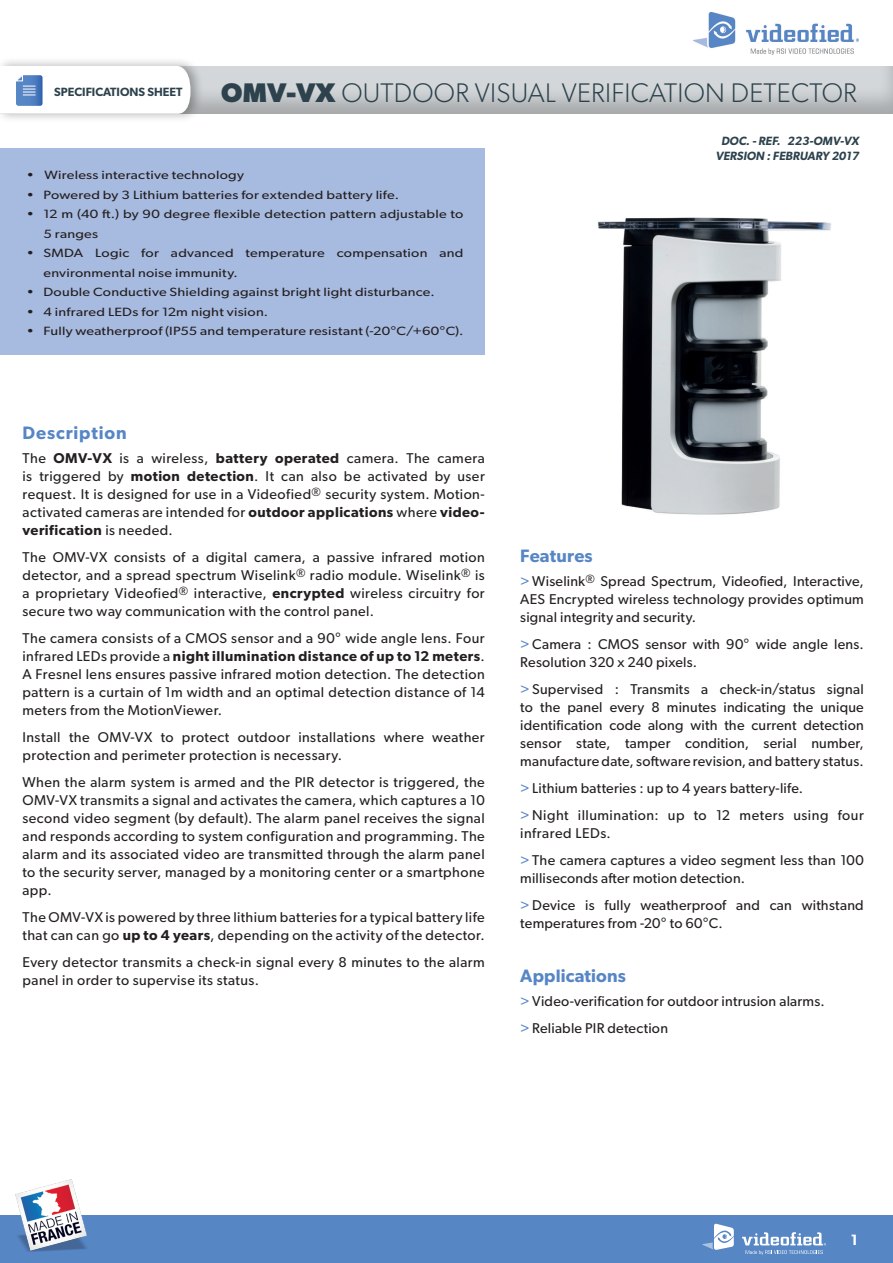
<style>
.page{position:relative;width:893px;height:1263px;background:#fff}
.page>*{position:absolute;margin:0;border:0;box-sizing:border-box;transform-origin:0 0}
.t1{font:300 27px "Gibson";letter-spacing:.01em;color:#2d424d}
.t2{font:600 18px "Gibson";letter-spacing:.01em;color:#5786c5}
.t3{font:600 18px "Gibson";letter-spacing:.05em;color:#5786c5}
.t4{font:600 15px "Gibson";color:#fff}
.t5{font:14.25px/18px "Gibson";letter-spacing:.025em;color:#231f20}
.t6{font:12px/19.5px "Gibson";letter-spacing:.015em;color:#231f20;scale:1.2 1}
.t7{font:italic 600 12px/14.4px "Gibson";color:#2d424d;text-align:center}
.t8{font:600 12px "Gibson";color:#2d424d}
.s1{font-weight:700}
.s2{font-weight:600}
.s3{color:#5786c5}
</style>
<div class="page">
<img style="left:597px;top:217px;width:234px;height:298px">
<div style="left:0;top:1215px;width:893px;height:48px;background:#5786c5"></div>
<img style="left:693px;top:13px;width:166px;height:41px">
<svg style="left:702px;top:1223px;width:32px;height:27px"></svg>
<svg style="left:742px;top:1232px;width:84px;height:23px"></svg>
<img style="left:15px;top:1179px;width:72px;height:73px">
<div style="left:0;top:64px;width:893px;height:51px;background:#231f20;opacity:.25"></div>
<div style="left:0;top:57px;width:204px;height:66px;background:#231f20;opacity:.35"></div>
<svg style="left:0;top:66px;width:190px;height:50px"></svg>
<div style="left:0;top:149px;width:485px;height:206px;background:#a7badf"></div>
<p class="t8" style="left:54px;top:85px;width:130px">SPECIFICATIONS SHEET</p>
<h1 class="t1" style="left:221px;top:77px;width:637px"><span class="s1">OMV-VX</span> OUTDOOR VISUAL VERIFICATION DETECTOR</h1>
<p class="t6" style="left:26px;top:165px;width:183px">• Wireless interactive technology</p>
<p class="t6" style="left:26px;top:185px;width:312px">• Powered by 3 Lithium batteries for extended battery life.</p>
<p class="t6" style="left:43px;top:204px;width:351px;text-indent:-17px">• 12 m (40 ft.) by 90 degree flexible detection pattern adjustable to<br>5 ranges</p>
<p class="t6" style="left:43px;top:243px;width:352px;text-indent:-17px">• SMDA Logic for advanced temperature compensation and environmental noise immunity.</p>
<p class="t6" style="left:26px;top:282px;width:342px">• Double Conductive Shielding against bright light disturbance.</p>
<p class="t6" style="left:26px;top:302px;width:203px">• 4 infrared LEDs for 12m night vision.</p>
<p class="t6" style="left:26px;top:321px;width:366px">• Fully weatherproof (IP55 and temperature resistant (-20°C/+60°C).</p>
<p class="t3" style="left:23px;top:422px;width:106px">Description</p>
<p class="t5" style="left:23px;top:449px;width:464px;text-align:justify">The <span class="s2">OMV-VX</span> is a wireless, <span class="s2">battery operated</span> camera. The camera is triggered by <span class="s2">motion detection</span>. It can also be activated by user request. It is designed for use in a Videofied<sup>®</sup> security system. Motion&shy;activated cameras are intended for <span class="s2">outdoor applications</span> where <span class="s2">video&shy;verification</span> is needed.</p>
<p class="t5" style="left:23px;top:548px;width:464px;text-align:justify">The OMV-VX consists of a digital camera, a passive infrared motion detector, and a spread spectrum Wiselink<sup>®</sup> radio module. Wiselink<sup>®</sup> is a proprietary Videofied<sup>®</sup> interactive, <span class="s2">encrypted</span> wireless circuitry for secure two way communication with the control panel.</p>
<p class="t5" style="left:23px;top:629px;width:464px;text-align:justify">The camera consists of a CMOS sensor and a 90° wide angle lens. Four infrared LEDs provide a <span class="s2">night illumination distance of up to 12 meters</span>.<br>A Fresnel lens ensures passive infrared motion detection. The detection pattern is a curtain of 1m width and an optimal detection distance of 14 meters from the MotionViewer.</p>
<p class="t5" style="left:23px;top:728px;width:464px">Install the OMV-VX to protect outdoor installations where weather protection and perimeter protection is necessary.</p>
<p class="t5" style="left:23px;top:773px;width:464px;text-align:justify">When the alarm system is armed and the PIR detector is triggered, the OMV-VX transmits a signal and activates the camera, which captures a 10 second video segment (by default). The alarm panel receives the signal and responds according to system configuration and programming. The alarm and its associated video are transmitted through the alarm panel to the security server, managed by a monitoring center or a smartphone app.</p>
<p class="t5" style="left:23px;top:908px;width:464px">The OMV-VX is powered by three lithium batteries for a typical battery life that can can go <span class="s2">up to 4 years</span>, depending on the activity of the detector.</p>
<p class="t5" style="left:23px;top:953px;width:464px">Every detector transmits a check-in signal every 8 minutes to the alarm panel in order to supervise its status.</p>
<p class="t7" style="left:716px;top:134px;width:145px">DOC. - REF. 223-OMV-VX<br>VERSION : FEBRUARY 2017</p>
<p class="t2" style="left:520px;top:545px;width:74px">Features</p>
<p class="t5" style="left:520px;top:572px;width:345px;text-align:justify"><span class="s3">&gt;</span> Wiselink<sup>®</sup> Spread Spectrum, Videofied, Interactive, AES Encrypted wireless technology provides optimum signal integrity and security.</p>
<p class="t5" style="left:520px;top:635px;width:345px"><span class="s3">&gt;</span> Camera : CMOS sensor with 90° wide angle lens.<br>Resolution 320 x 240 pixels.</p>
<p class="t5" style="left:520px;top:680px;width:345px;text-align:justify"><span class="s3">&gt;</span> Supervised : Transmits a check-in/status signal to the panel every 8 minutes indicating the unique identification code along with the current detection sensor state, tamper condition, serial number, manufacture date, software revision, and battery status.</p>
<p class="t5" style="left:520px;top:775px;width:345px;line-height:27px"><span class="s3">&gt;</span> Lithium batteries : up to 4 years battery-life.<br><span class="s3">&gt;</span> Night illumination: up to 12 meters using four</p>
<p class="t5" style="left:520px;top:820px;width:345px;line-height:27px">infrared LEDs.<br><span class="s3">&gt;</span> The camera captures a video segment less than 100</p>
<p class="t5" style="left:520px;top:865px;width:345px;line-height:27px">milliseconds after motion detection.<br><span class="s3">&gt;</span> Device is fully weatherproof and can withstand</p>
<p class="t5" style="left:520px;top:914px;width:204px">temperatures from -20° to 60°C.</p>
<p class="t2" style="left:520px;top:965px;width:107px">Applications</p>
<p class="t5" style="left:520px;top:988px;width:306px;line-height:27px"><span class="s3">&gt;</span> Video-verification for outdoor intrusion alarms. <span class="s3">&gt;</span> Reliable PIR detection</p>
<p class="t4" style="left:851px;top:1231px;width:9px">1</p>
</div>
